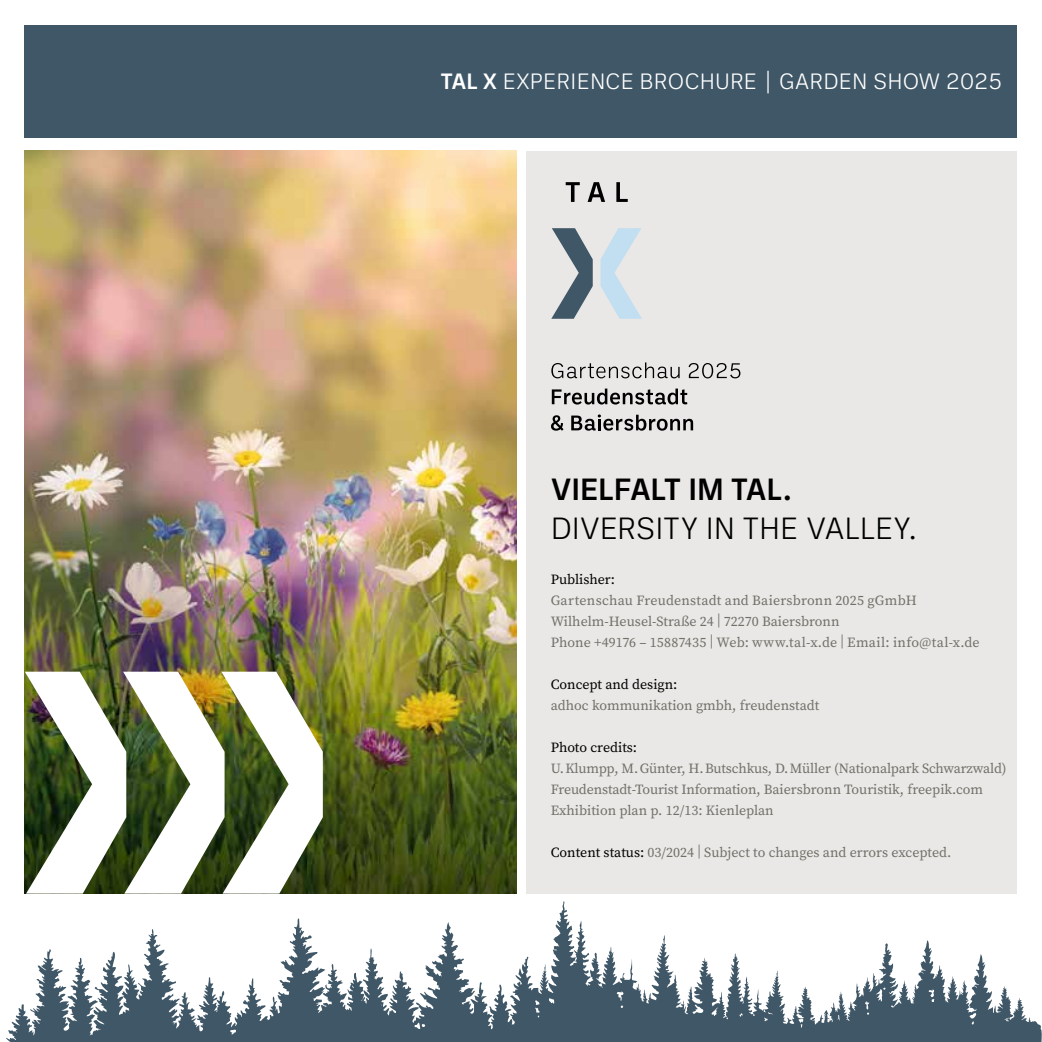
<style>
.page{position:relative;width:1042px;height:1042px;background:#fff}
.page>*{position:absolute;margin:0;border:0;box-sizing:border-box;transform-origin:0 0}
.t1{font:300 31.5px "Ballinger";letter-spacing:-.01em;color:#000}
.t2{font:500 31.5px "Ballinger";letter-spacing:-.01em;color:#000}
.t3{font:300 22.75px "Ballinger";color:#fff}
.t4{font:14px/21px "Source Serif Pro";color:#717069}
.t5{font:14px "Source Serif Pro";color:#000}
.s1{font-weight:500}
.s2{color:#000}
</style>
<div class="page">
<svg style="left:6px;top:901px;width:1036px;height:141px"></svg>
<img style="left:25px;top:150px;width:491px;height:743px">
<div style="left:526px;top:151px;width:491px;height:743px;background:#e9e8e6"></div>
<div style="left:25px;top:25px;width:992px;height:112px;background:#3f5767"></div>
<svg style="left:551px;top:415px;width:12px;height:16px"></svg>
<svg style="left:571px;top:414px;width:122px;height:17px"></svg>
<svg style="left:552px;top:388px;width:135px;height:16px"></svg>
<svg style="left:688px;top:363px;width:52px;height:15px"></svg>
<svg style="left:551px;top:362px;width:128px;height:16px"></svg>
<svg style="left:566px;top:182px;width:14px;height:20px"></svg>
<svg style="left:616px;top:182px;width:12px;height:20px"></svg>
<svg style="left:587px;top:182px;width:18px;height:20px"></svg>
<svg style="left:600px;top:228px;width:42px;height:91px"></svg>
<svg style="left:551px;top:228px;width:42px;height:91px"></svg>
<img style="left:25px;top:672px;width:298px;height:221px">
<h2 class="t3" style="left:440px;top:66px;width:563px"><span class="s1">TAL X</span> EXPERIENCE BROCHURE | GARDEN SHOW 2025</h2>
<h1 class="t2" style="left:551px;top:468px;width:242px">VIELFALT IM TAL.</h1>
<h1 class="t1" style="left:551px;top:507px;width:368px">DIVERSITY IN THE VALLEY.</h1>
<p class="t5" style="left:551px;top:570px;width:66px">Publisher:</p>
<p class="t4" style="left:551px;top:590px;width:430px">Gartenschau Freudenstadt and Baiersbronn 2025 gGmbH<br>Wilhelm-Heusel-Straße 24 | 72270 Baiersbronn<br>Phone +49176 – 15887435 | Web: www.tal-x.de | Email: info@tal-x.de</p>
<p class="t5" style="left:551px;top:675px;width:128px">Concept and design:</p>
<p class="t4" style="left:551px;top:695px;width:270px">adhoc kommunikation gmbh, freudenstadt</p>
<p class="t5" style="left:551px;top:738px;width:88px">Photo credits:</p>
<p class="t4" style="left:551px;top:758px;width:457px">U.Klumpp, M.Günter, H.Butschkus, D.Müller (Nationalpark Schwarzwald)<br>Freudenstadt-Tourist Information, Baiersbronn Touristik, freepik.com<br>Exhibition plan p. 12/13: Kienleplan</p>
<p class="t4" style="left:551px;top:842px;width:402px"><span class="s2">Content status:</span> 03/2024 | Subject to changes and errors excepted.</p>
</div>
